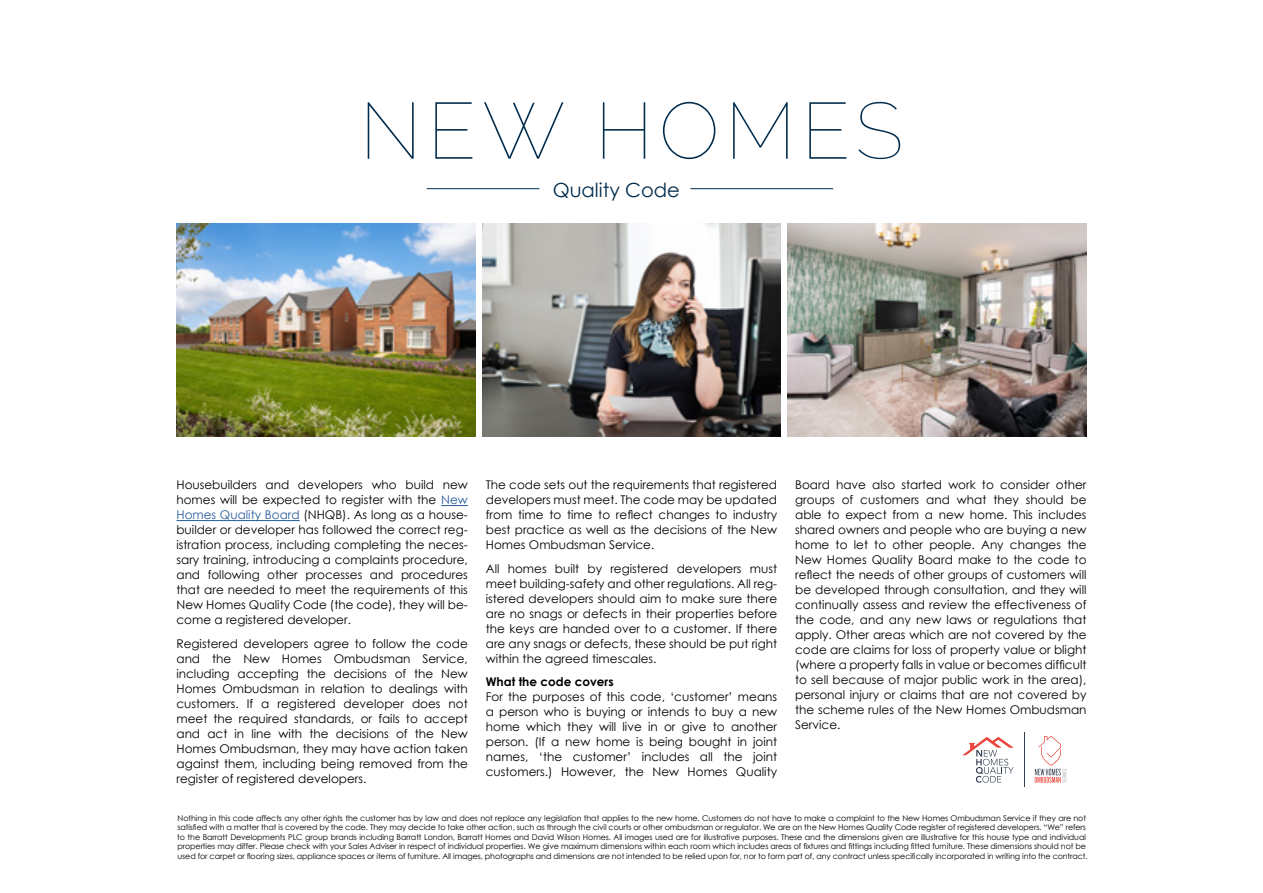
<style>
.page{position:relative;width:1263px;height:893px;background:#fff}
.page>*{position:absolute;margin:0;border:0;box-sizing:border-box;transform-origin:0 0}
.t1{font:100 79.5px "Raleway";letter-spacing:.075em;color:#002c4d}
.t2{font:19.5px "Century Gothic";color:#002c4d}
.t3{font:12px/15px "Century Gothic";color:#000;text-align:justify}
.t4{font:700 12px "Century Gothic";color:#000}
.t5{font:7.95px/9.6px "Century Gothic";letter-spacing:-.01em;color:#000}
.s1{color:#275b9b}
</style>
<div class="page">
<img style="left:176px;top:223px;width:299px;height:214px">
<img style="left:482px;top:223px;width:299px;height:214px">
<img style="left:788px;top:223px;width:298px;height:214px">
<hr style="left:427px;top:188px;width:112px;height:1px;background:#002c4d">
<hr style="left:690px;top:188px;width:143px;height:1px;background:#002c4d">
<svg style="left:441px;top:505px;width:27px;height:1px"></svg>
<hr style="left:176px;top:520px;width:124px;height:1px;background:#275b9b">
<svg style="left:1035px;top:736px;width:31px;height:47px"></svg>
<svg style="left:962px;top:737px;width:52px;height:46px"></svg>
<hr style="left:1024px;top:732px;width:1px;height:55px;background:#313e51">
<h1 class="t1" style="left:360px;top:84px;width:545px">NEW HOMES</h1>
<h2 class="t2" style="left:553px;top:176px;width:129px">Quality Code</h2>
<p class="t3" style="left:176px;top:477px;width:293px">Housebuilders and developers who build new homes will be expected to register with the <span class="s1">New Homes Quality Board</span> (NHQB). As long as a house&shy;builder or developer has followed the correct reg&shy;istration process, including completing the neces&shy;sary training, introducing a complaints procedure, and following other processes and procedures that are needed to meet the requirements of this New Homes Quality Code (the code), they will be&shy;come a registered developer.</p>
<p class="t3" style="left:176px;top:636px;width:293px">Registered developers agree to follow the code and the New Homes Ombudsman Service, including accepting the decisions of the New Homes Ombudsman in relation to dealings with customers. If a registered developer does not meet the required standards, or fails to accept and act in line with the decisions of the New Homes Ombudsman, they may have action taken against them, including being removed from the register of registered developers.</p>
<p class="t3" style="left:486px;top:477px;width:293px">The code sets out the requirements that registered developers must meet. The code may be updated from time to time to reflect changes to industry best practice as well as the decisions of the New Homes Ombudsman Service.</p>
<p class="t3" style="left:486px;top:561px;width:293px">All homes built by registered developers must meet building-safety and other regulations. All reg&shy;istered developers should aim to make sure there are no snags or defects in their properties before the keys are handed over to a customer. If there are any snags or defects, these should be put right within the agreed timescales.</p>
<p class="t4" style="left:486px;top:673px;width:129px">What the code covers</p>
<p class="t3" style="left:486px;top:689px;width:293px">For the purposes of this code, ‘customer’ means a person who is buying or intends to buy a new home which they will live in or give to another person. (If a new home is being bought in joint names, ‘the customer’ includes all the joint customers.) However, the New Homes Quality</p>
<p class="t3" style="left:795px;top:477px;width:293px">Board have also started work to consider other groups of customers and what they should be able to expect from a new home. This includes shared owners and people who are buying a new home to let to other people. Any changes the New Homes Quality Board make to the code to reflect the needs of other groups of customers will be developed through consultation, and they will continually assess and review the effectiveness of the code, and any new laws or regulations that apply. Other areas which are not covered by the code are claims for loss of property value or blight (where a property falls in value or becomes difficult to sell because of major public work in the area), personal injury or claims that are not covered by the scheme rules of the New Homes Ombudsman Service.</p>
<p class="t5" style="left:177px;top:813px;width:912px">Nothing in this code affects any other rights the customer has by law and does not replace any legislation that applies to the new home. Customers do not have to make a complaint to the New Homes Ombudsman Service if they are not satisfied with a matter that is covered by the code. They may decide to take other action, such as through the civil courts or other ombudsman or regulator. We are on the New Homes Quality Code register of registered developers. “We” refers to the Barratt Developments PLC group brands including Barratt London, Barratt Homes and David Wilson Homes. All images used are for illustrative purposes. These and the dimensions given are illustrative for this house type and individual properties may differ. Please check with your Sales Adviser in respect of individual properties. We give maximum dimensions within each room which includes areas of fixtures and fittings including fitted furniture. These dimensions should not be used for carpet or flooring sizes, appliance spaces or items of furniture. All images, photographs and dimensions are not intended to be relied upon for, nor to form part of, any contract unless specifically incorporated in writing into the contract.</p>
</div>
